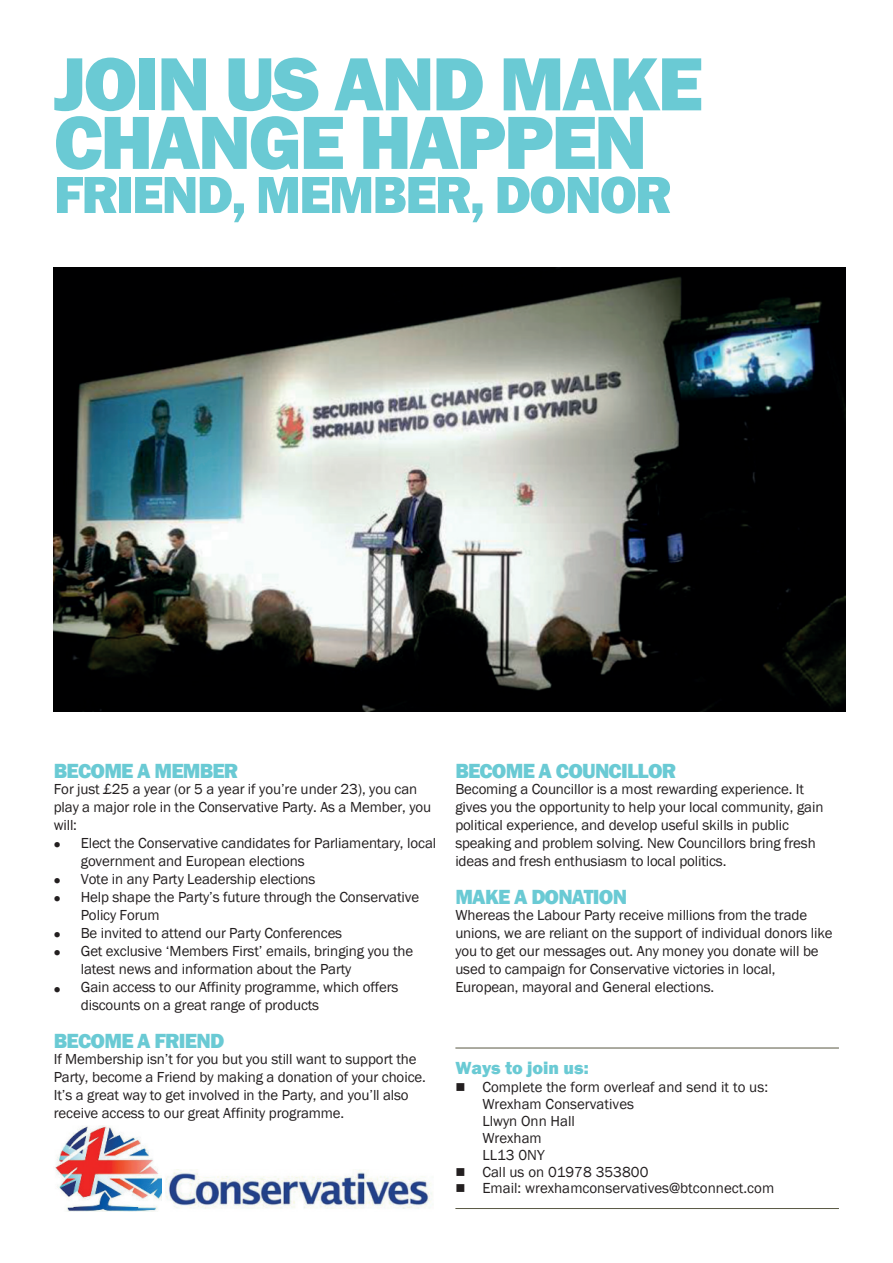
<style>
.page{position:relative;width:893px;height:1263px;background:#fff}
.page>*{position:absolute;margin:0;border:0;box-sizing:border-box;transform-origin:0 0}
.t1{font:800 78px/58.5px "Franklin Gothic";letter-spacing:-.035em;color:#6acad4}
.t2{font:800 54px "Franklin Gothic";letter-spacing:-.035em;color:#6acad4}
.t3{font:800 21px "Franklin Gothic";letter-spacing:-.035em;color:#6acad4}
.t4{font:800 18px "Franklin Gothic";color:#6acad4}
.t5{font:15px/18px "Franklin Gothic";letter-spacing:-.01em;color:#231f20}
</style>
<div class="page">
<hr style="left:455px;top:1048px;width:384px;height:1px;background:#595843">
<hr style="left:455px;top:1208px;width:384px;height:1px;background:#595843">
<img style="left:55px;top:1125px;width:107px;height:87px">
<img style="left:165px;top:1169px;width:267px;height:40px">
<img style="left:54px;top:267px;width:791px;height:444px">
<h1 class="t1" style="left:54px;top:61px;width:651px">JOIN US AND MAKE<br>CHANGE HAPPEN</h1>
<h2 class="t2" style="left:54px;top:175px;width:620px">FRIEND, MEMBER, DONOR</h2>
<h3 class="t3" style="left:54px;top:764px;width:186px">BECOME A MEMBER</h3>
<p class="t5" style="left:54px;top:781px;width:379px">For just £25 a year (or 5 a year if you’re under 23), you can play a major role in the Conservative Party. As a Member, you will:</p>
<p class="t5" style="left:81px;top:835px;width:357px;text-indent:-27px">• Elect the Conservative candidates for Parliamentary, local government and European elections</p>
<p class="t5" style="left:54px;top:871px;width:263px">• Vote in any Party Leadership elections</p>
<p class="t5" style="left:81px;top:889px;width:340px;text-indent:-27px">• Help shape the Party’s future through the Conservative<br>Policy Forum</p>
<p class="t5" style="left:54px;top:925px;width:290px">• Be invited to attend our Party Conferences</p>
<p class="t5" style="left:81px;top:943px;width:334px;text-indent:-27px">• Get exclusive ‘Members First’ emails, bringing you the latest news and information about the Party</p>
<p class="t5" style="left:81px;top:979px;width:319px;text-indent:-27px">• Gain access to our Affinity programme, which offers discounts on a great range of products</p>
<h3 class="t3" style="left:54px;top:1034px;width:172px">BECOME A FRIEND</h3>
<p class="t5" style="left:54px;top:1051px;width:374px">If Membership isn’t for you but you still want to support the Party, become a Friend by making a donation of your choice.<br>It’s a great way to get involved in the Party, and you’ll also receive access to our great Affinity programme.</p>
<h3 class="t3" style="left:455px;top:764px;width:222px">BECOME A COUNCILLOR</h3>
<p class="t5" style="left:455px;top:781px;width:370px">Becoming a Councillor is a most rewarding experience. It gives you the opportunity to help your local community, gain political experience, and develop useful skills in public speaking and problem solving. New Councillors bring fresh ideas and fresh enthusiasm to local politics.</p>
<h3 class="t3" style="left:455px;top:890px;width:173px">MAKE A DONATION</h3>
<p class="t5" style="left:455px;top:907px;width:379px">Whereas the Labour Party receive millions from the trade unions, we are reliant on the support of individual donors like you to get our messages out. Any money you donate will be used to campaign for Conservative victories in local, European, mayoral and General elections.</p>
<p class="t4" style="left:455px;top:1061px;width:135px">Ways to join us:</p>
<p class="t5" style="left:482px;top:1080px;width:287px;line-height:17px;text-indent:-27px">■ Complete the form overleaf and send it to us:<br>Wrexham Conservatives<br>Llwyn Onn Hall<br>Wrexham<br>LL13 0NY</p>
<p class="t5" style="left:455px;top:1164px;width:195px">■ Call us on 01978 353800</p>
<p class="t5" style="left:455px;top:1180px;width:320px">■ Email: wrexhamconservatives@btconnect.com</p>
</div>
